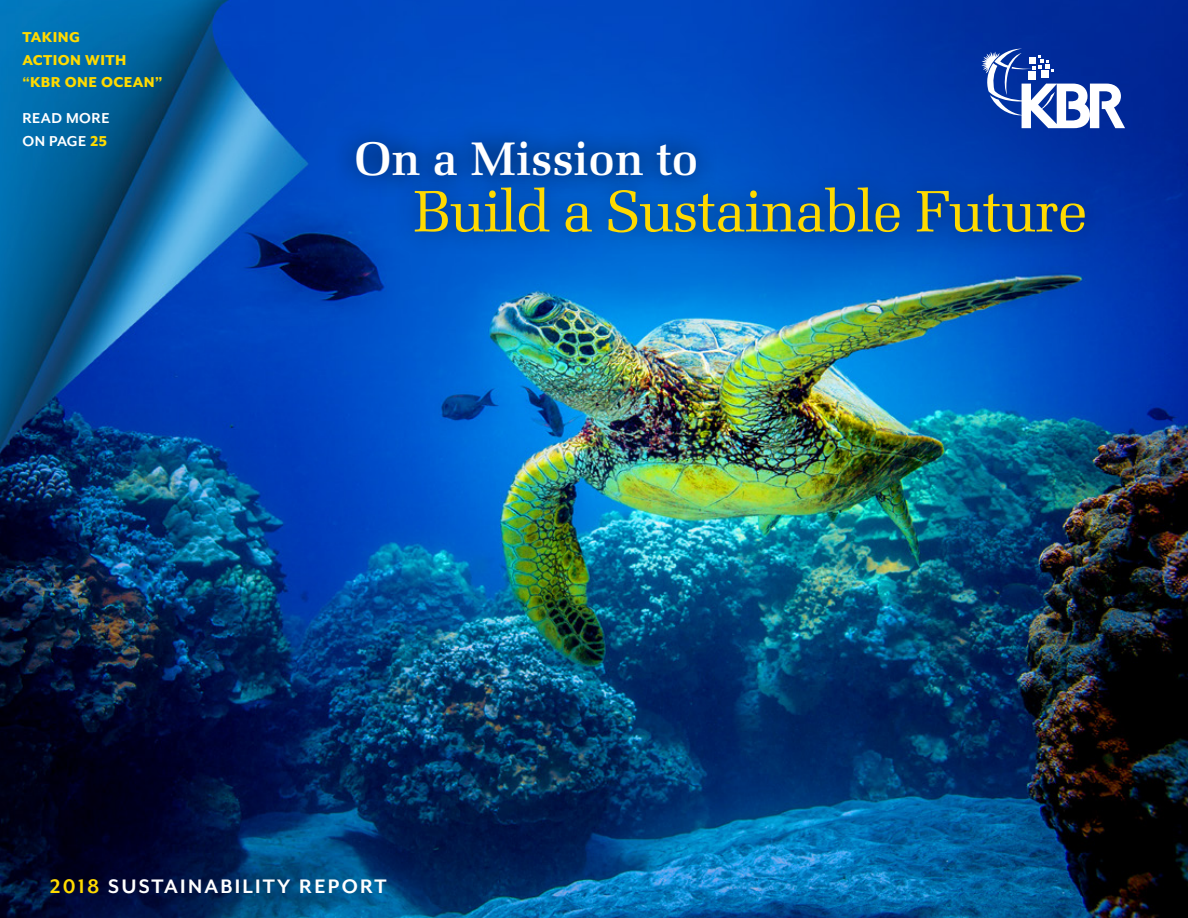
<style>
.page{position:relative;width:1188px;height:918px;background:#fff}
.page>*{position:absolute;margin:0;border:0;box-sizing:border-box;transform-origin:0 0}
.t1{font:60.6px "Latino URW";letter-spacing:-.025em;color:#ffda00}
.t2{font:500 48.75px "Latino URW";color:#fff}
.t3{font:700 22.5px "Mr Eaves XL Mod OT";letter-spacing:.1em;color:#fff}
.t4{font:800 16.5px/22.5px "Mr Eaves XL Mod OT";letter-spacing:.025em;color:#ffda00}
.t5{font:700 16.5px/22.5px "Mr Eaves XL Mod OT";letter-spacing:.025em;color:#fff}
.s1{font-weight:800;color:#ffda00}
.s2{color:#ffda00}
</style>
<div class="page">
<img style="left:0;top:0;width:1188px;height:918px">
<div style="left:333px;top:119px;width:386px;height:80px;background:#000;opacity:.75"></div>
<div style="left:394px;top:164px;width:714px;height:92px;background:#00205c;opacity:.75"></div>
<svg style="left:981px;top:49px;width:144px;height:79px"></svg>
<p class="t4" style="left:22px;top:26px;width:142px">TAKING<br>ACTION WITH “KBR ONE OCEAN”</p>
<p class="t5" style="left:22px;top:107px;width:89px">READ MORE<br>ON PAGE <span class="s1">25</span></p>
<h2 class="t2" style="left:354px;top:129px;width:346px">On a Mission to</h2>
<h1 class="t1" style="left:413px;top:175px;width:677px">Build a Sustainable Future</h1>
<h3 class="t3" style="left:50px;top:875px;width:338px"><span class="s2">2018</span> SUSTAINABILITY REPORT</h3>
</div>
